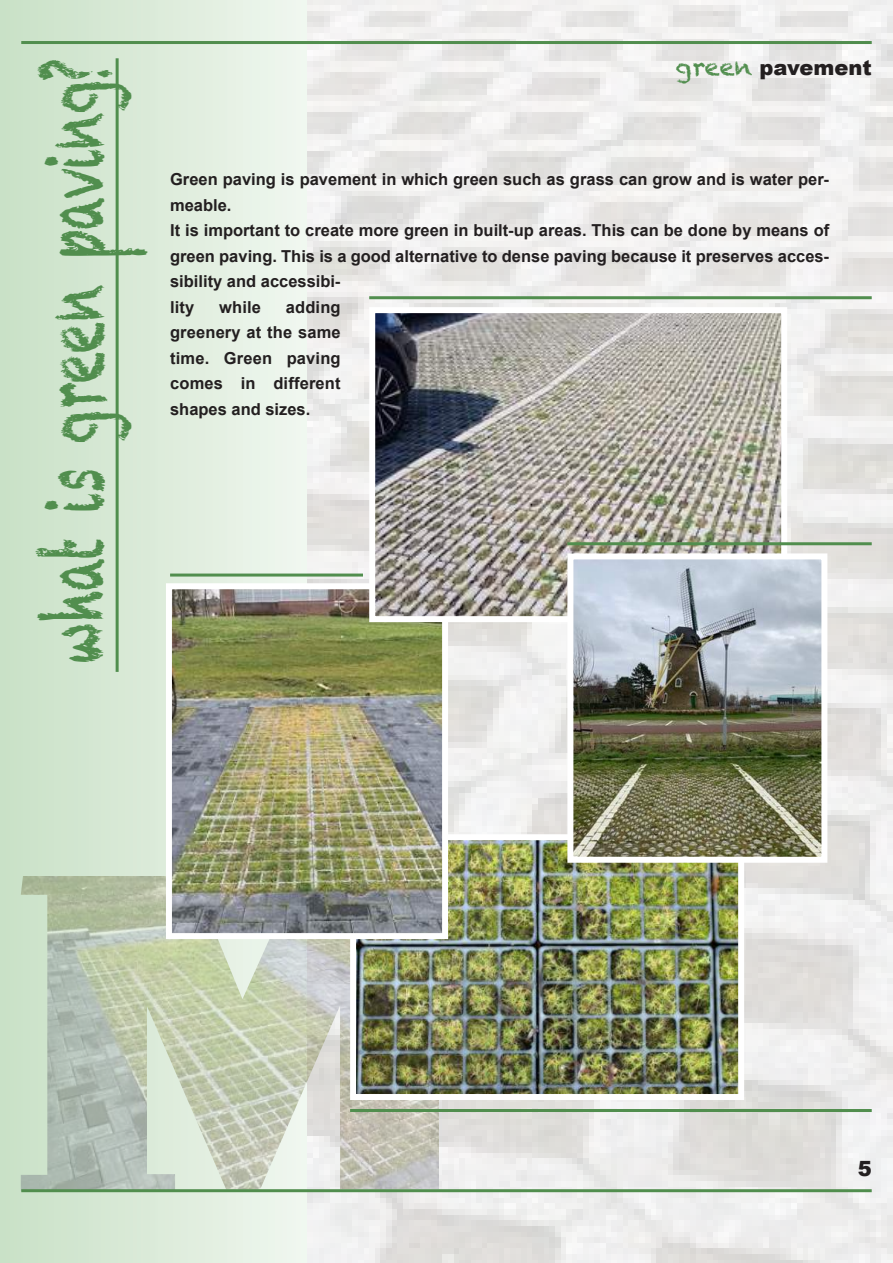
<style>
.page{position:relative;width:893px;height:1263px;background:#fff}
.page>*{position:absolute;margin:0;border:0;box-sizing:border-box;transform-origin:0 0}
.t1{font:82.5px "Chalkduster";color:#518e4e;scale:.6 1}
.t2{font:900 21px "Arial";color:#231f20}
.t3{font:700 16.5px/25.5px "Arial";color:#231f20}
.s1{font-family:"Chalkduster";font-weight:400;font-size:24px;color:#518e4e}
</style>
<div class="page">
<img style="left:306px;top:0;width:587px;height:1263px">
<div style="left:0;top:0;width:306px;height:1263px;background:linear-gradient(to right,#c8e0c6,#eff6ee)"></div>
<img style="left:21px;top:876px;width:418px;height:313px">
<hr style="left:21px;top:41px;width:851px;height:3px;background:#518e4e">
<hr style="left:21px;top:1189px;width:851px;height:3px;background:#518e4e">
<img style="left:357px;top:841px;width:380px;height:252px">
<div style="left:350px;top:834px;width:394px;height:266px;border:6px solid #fff"></div>
<img style="left:173px;top:590px;width:268px;height:342px">
<div style="left:166px;top:583px;width:282px;height:356px;border:6px solid #fff"></div>
<hr style="left:116px;top:58px;width:3px;height:614px;background:#518e4e">
<hr style="left:170px;top:573px;width:193px;height:3px;background:#518e4e">
<hr style="left:350px;top:1109px;width:522px;height:3px;background:#518e4e">
<hr style="left:369px;top:296px;width:503px;height:3px;background:#518e4e">
<img style="left:376px;top:314px;width:404px;height:301px">
<div style="left:369px;top:307px;width:418px;height:315px;border:6px solid #fff"></div>
<img style="left:574px;top:560px;width:246px;height:296px">
<div style="left:567px;top:553px;width:260px;height:310px;border:6px solid #fff"></div>
<hr style="left:567px;top:542px;width:305px;height:3px;background:#518e4e">
<h1 class="t1" style="left:21px;top:663px;width:1009px;rotate:-90deg">what is green paving?</h1>
<p class="t2" style="left:676px;top:51px;width:198px"><span class="s1">green</span> pavement</p>
<p class="t3" style="left:170px;top:167px;width:661px">Green paving is pavement in which green such as grass can grow and is water per&shy;meable.<br>It is important to create more green in built-up areas. This can be done by means of green paving. This is a good alternative to dense paving because it preserves acces&shy;sibility and accessibi-<br>lity</p>
<p class="t3" style="left:170px;top:294px;width:172px;text-align:justify;text-indent:116px">adding greenery at the same time. Green paving comes in different shapes and sizes.</p>
<p class="t3" style="left:219px;top:294px;width:43px">while</p>
<p class="t2" style="left:858px;top:1153px;width:16px">5</p>
</div>
